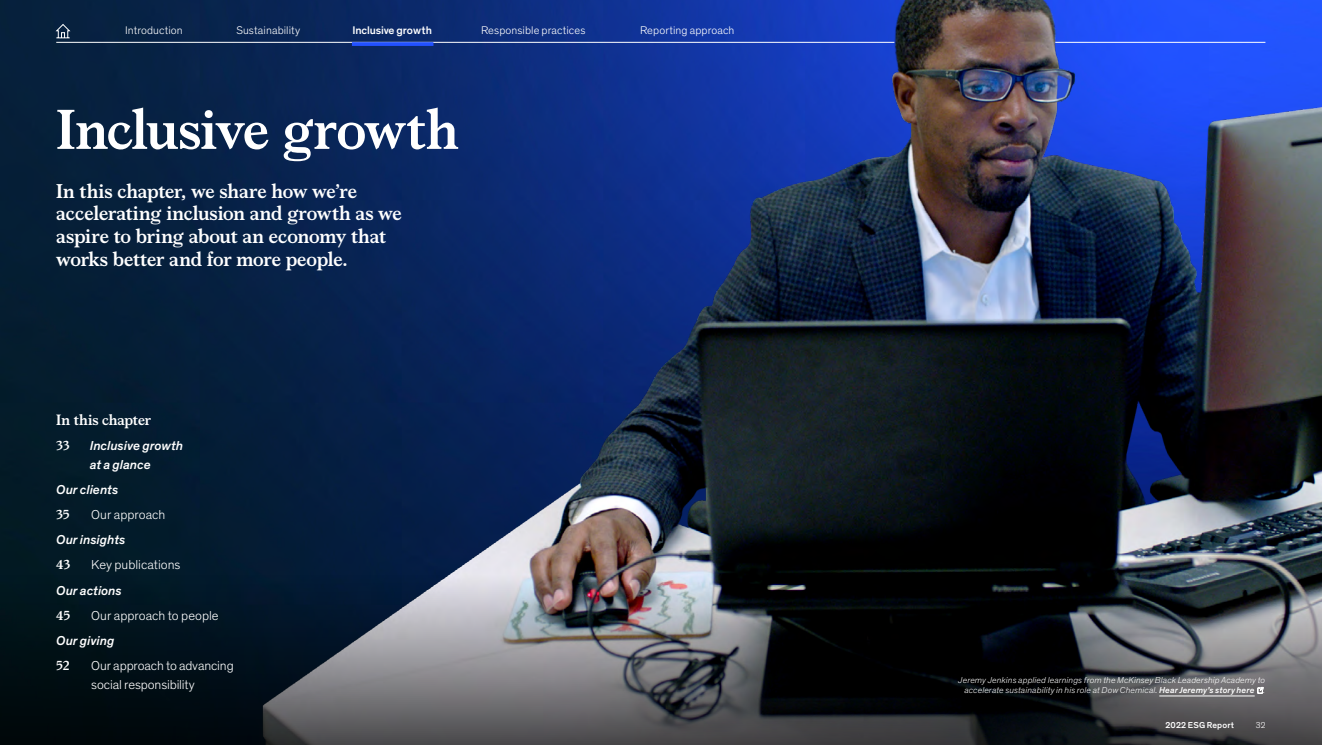
<style>
.page{position:relative;width:1322px;height:745px;background:#fff}
.page>*{position:absolute;margin:0;border:0;box-sizing:border-box;transform-origin:0 0}
.t1{font:700 56.25px "Bower";letter-spacing:-.015em;color:#fff}
.t2{font:700 20px/22.5px "Bower";letter-spacing:-.01em;color:#fff}
.t3{font:700 15px "Bower";letter-spacing:-.01em;color:#fff}
.t4{font:300 13.12px/18.1px "Mc Kinsey Sans";letter-spacing:-.005em;color:#fff}
.t5{font:italic 500 13.12px/18.1px "Mc Kinsey Sans";color:#fff}
.t6{font:700 13.12px "Bower";letter-spacing:-.02em;color:#fff}
.t7{font:300 11.25px "Mc Kinsey Sans";letter-spacing:.01em;color:#fff}
.t8{font:500 11.25px "Mc Kinsey Sans";letter-spacing:-.01em;color:#fff}
.t9{font:italic 300 8.75px/10.6px "Mc Kinsey Sans";letter-spacing:.015em;color:#fff;text-align:right}
.t10{font:500 8.75px "Mc Kinsey Sans";letter-spacing:.02em;color:#fff}
.t11{font:300 8.75px "Mc Kinsey Sans";color:#fff}
.s1{font-weight:500}
</style>
<div class="page">
<img style="left:0;top:0;width:63px;height:575px">
<img style="left:63px;top:0;width:192px;height:575px">
<div style="left:0;top:575px;width:1322px;height:169px;background:linear-gradient(to bottom,#021927,#000609)"></div>
<hr style="left:56px;top:42px;width:838px;height:1px;background:#fff">
<svg style="left:56px;top:24px;width:14px;height:14px"></svg>
<img style="left:255px;top:0;width:1067px;height:743px">
<svg style="left:1257px;top:686px;width:6px;height:7px"></svg>
<p class="t7" style="left:125px;top:22px;width:59px">Introduction</p>
<p class="t7" style="left:236px;top:22px;width:65px">Sustainability</p>
<p class="t8" style="left:352px;top:22px;width:81px">Inclusive growth</p>
<p class="t7" style="left:481px;top:22px;width:106px">Responsible practices</p>
<p class="t7" style="left:640px;top:22px;width:96px">Reporting approach</p>
<h2 class="t1" style="left:56px;top:88px;width:404px">Inclusive growth</h2>
<p class="t2" style="left:56px;top:178px;width:347px">In this chapter, we share how we’re accelerating inclusion and growth as we aspire to bring about an economy that works better and for more people.</p>
<h3 class="t3" style="left:56px;top:408px;width:96px">In this chapter</h3>
<p class="t6" style="left:56px;top:436px;width:15px">33</p>
<p class="t5" style="left:90px;top:435px;width:95px">Inclusive growth at a glance</p>
<p class="t5" style="left:56px;top:479px;width:63px">Our clients</p>
<p class="t6" style="left:56px;top:504px;width:15px">35</p>
<p class="t4" style="left:91px;top:504px;width:76px">Our approach</p>
<p class="t5" style="left:56px;top:529px;width:71px">Our insights</p>
<p class="t6" style="left:56px;top:555px;width:16px">43</p>
<p class="t4" style="left:91px;top:555px;width:91px">Key publications</p>
<p class="t5" style="left:56px;top:580px;width:67px">Our actions</p>
<p class="t6" style="left:56px;top:605px;width:16px">45</p>
<p class="t4" style="left:91px;top:605px;width:129px">Our approach to people</p>
<p class="t5" style="left:56px;top:630px;width:60px">Our giving</p>
<p class="t6" style="left:56px;top:655px;width:15px">52</p>
<p class="t4" style="left:91px;top:656px;width:144px">Our approach to advancing social responsibility</p>
<p class="t9" style="left:958px;top:673px;width:308px">Jeremy Jenkins applied learnings from the McKinsey Black Leadership Academy to accelerate sustainability in his role at Dow Chemical. <span class="s1">Hear Jeremy’s story here</span> .</p>
<p class="t10" style="left:1165px;top:718px;width:70px">2022 ESG Report</p>
<p class="t11" style="left:1255px;top:718px;width:11px">32</p>
</div>
